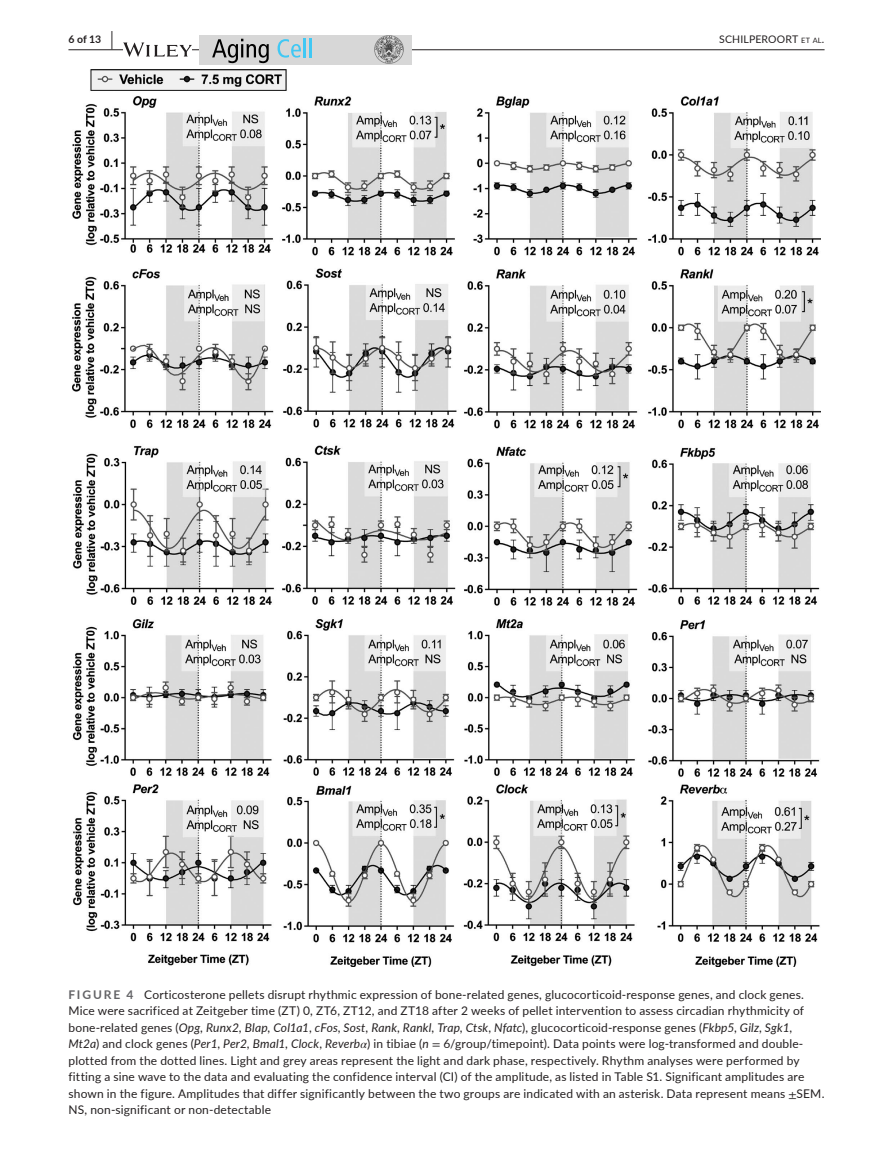
<style>
.page{position:relative;width:893px;height:1174px;background:#fff}
.page>*{position:absolute;margin:0;border:0;box-sizing:border-box;transform-origin:0 0}
.t1{font:12px/16.5px "Lato";letter-spacing:.015em;color:#231f20}
.t2{font:10.5px "Lato";letter-spacing:.015em;color:#231f20}
.t3{font:700 10.5px "Lato";color:#231f20}
.s1{font-size:19.5px}
.s2{font-size:7.35px}
.s3{font-weight:700;color:#636366}
.s4{font-style:italic}
.s5{font-family:"STIX";font-style:italic}
.s6{font-family:"STIX"}
</style>
<div class="page">
<hr style="left:68px;top:49px;width:756px;height:1px;background:#231f20">
<svg style="left:123px;top:42px;width:69px;height:15px"></svg>
<div style="left:200px;top:35px;width:212px;height:29px;background:#d7d7d7"></div>
<svg style="left:212px;top:39px;width:57px;height:24px"></svg>
<svg style="left:278px;top:38px;width:33px;height:20px"></svg>
<img style="left:375px;top:35px;width:28px;height:29px">
<img style="left:72px;top:69px;width:749px;height:897px">
<p class="t3" style="left:68px;top:31px;width:46px">6 of 13 <span class="s1">|</span></p>
<p class="t2" style="left:719px;top:31px;width:107px">SCHILPEROORT <span class="s2">et al</span>.</p>
<p class="t1" style="left:68px;top:985px;width:757px"><span class="s3">FIGURE 4</span> Corticosterone pellets disrupt rhythmic expression of bone-related genes, glucocorticoid-response genes, and clock genes.<br>Mice were sacrificed at Zeitgeber time (ZT) 0, ZT6, ZT12, and ZT18 after 2 weeks of pellet intervention to assess circadian rhythmicity of bone-related genes (<span class="s4">Opg</span>, <span class="s4">Runx2</span>, <span class="s4">Blap</span>, <span class="s4">Col1a1</span>, <span class="s4">cFos</span>, <span class="s4">Sost</span>, <span class="s4">Rank</span>, <span class="s4">Rankl</span>, <span class="s4">Trap</span>, <span class="s4">Ctsk</span>, <span class="s4">Nfatc</span>), glucocorticoid-response genes (<span class="s4">Fkbp5</span>, <span class="s4">Gilz</span>, <span class="s4">Sgk1</span>, <span class="s4">Mt2a</span>) and clock genes (<span class="s4">Per1</span>, <span class="s4">Per2</span>, <span class="s4">Bmal1</span>, <span class="s4">Clock</span>, <span class="s4">Reverb</span><span class="s5">α</span>) in tibiae (<span class="s4">n</span> <span class="s6">=</span> 6/group/timepoint). Data points were log-transformed and double&shy;plotted from the dotted lines. Light and grey areas represent the light and dark phase, respectively. Rhythm analyses were performed by fitting a sine wave to the data and evaluating the confidence interval (CI) of the amplitude, as listed in Table S1. Significant amplitudes are shown in the figure. Amplitudes that differ significantly between the two groups are indicated with an asterisk. Data represent means <span class="s6">±</span>SEM.<br>NS, non-significant or non-detectable</p>
</div>
